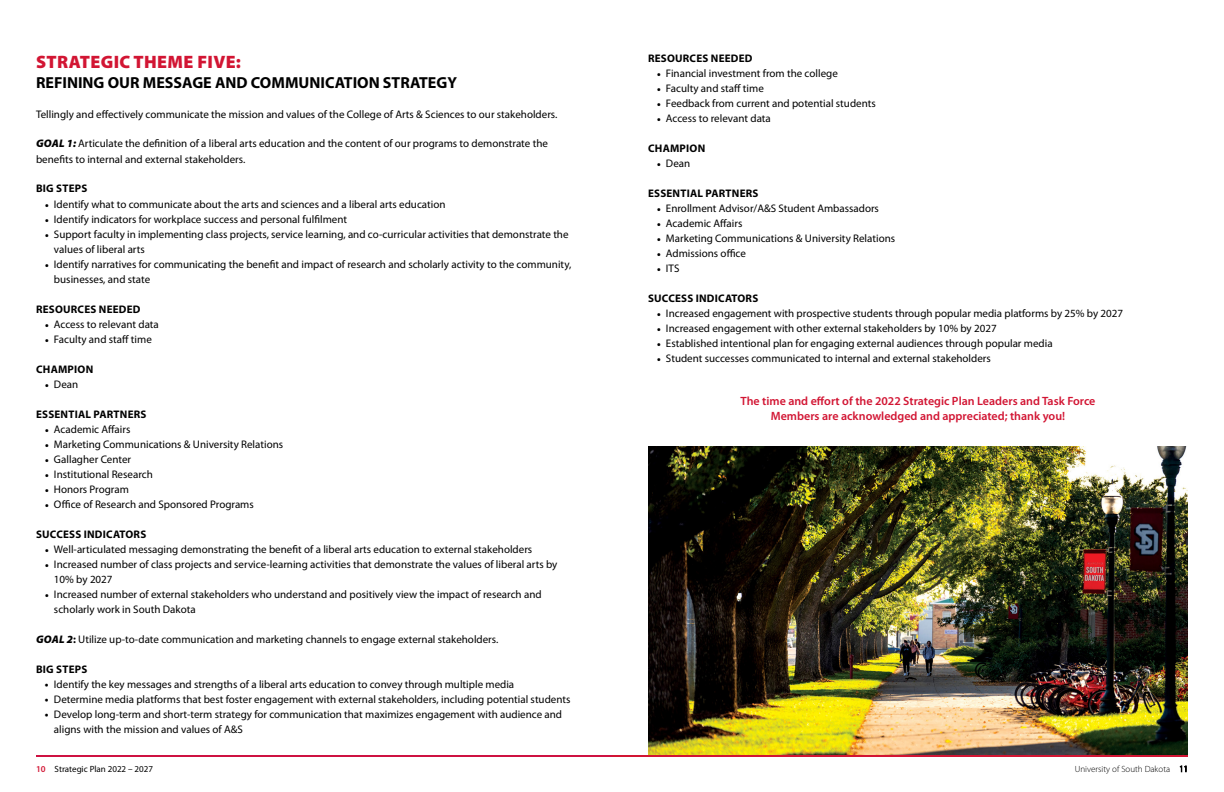
<style>
.page{position:relative;width:1224px;height:792px;background:#fff}
.page>*{position:absolute;margin:0;border:0;box-sizing:border-box;transform-origin:0 0}
.t1{font:900 18px "Myriad Pro";letter-spacing:.02em;color:#d21533}
.t2{font:700 16px "Myriad Pro";color:#000}
.t3{font:600 12px/15px "Myriad Pro";color:#d21533;text-align:center}
.t4{font:11px/15px "Myriad Pro";color:#000}
.t5{font:700 11px "Myriad Pro";letter-spacing:.02em;color:#000}
.t6{font:300 9px "Myriad Pro";color:#000}
.t7{font:9px "Myriad Pro";color:#000}
.s1{font-weight:900;font-style:italic}
.s2{font-family:"Minion Pro"}
.s3{font-weight:700}
.s4{font-weight:600;color:#d21533}
</style>
<div class="page">
<hr style="left:36px;top:755px;width:576px;height:2px;background:#ce1141">
<hr style="left:612px;top:755px;width:576px;height:2px;background:#d21533">
<img style="left:648px;top:447px;width:540px;height:308px">
<h2 class="t1" style="left:36px;top:49px;width:206px">STRATEGIC THEME FIVE:</h2>
<h2 class="t2" style="left:36px;top:72px;width:423px">REFINING OUR MESSAGE AND COMMUNICATION STRATEGY</h2>
<p class="t4" style="left:36px;top:106px;width:523px">Tellingly and effectively communicate the mission and values of the College of Arts &amp; Sciences to our stakeholders.</p>
<p class="t4" style="left:36px;top:136px;width:513px"><span class="s1">GOAL 1:</span> Articulate the definition of a liberal arts education and the content of our programs to demonstrate the benefits to internal and external stakeholders.</p>
<p class="t5" style="left:36px;top:182px;width:53px">BIG STEPS</p>
<p class="t4" style="left:45px;top:196px;width:402px"><span class="s2">•</span> Identify what to communicate about the arts and sciences and a liberal arts education</p>
<p class="t4" style="left:45px;top:211px;width:304px"><span class="s2">•</span> Identify indicators for workplace success and personal fulfilment</p>
<p class="t4" style="left:54px;top:226px;width:516px;text-indent:-9px"><span class="s2">•</span> Support faculty in implementing class projects, service learning, and co-curricular activities that demonstrate the values of liberal arts</p>
<p class="t4" style="left:54px;top:256px;width:519px;text-indent:-9px"><span class="s2">•</span> Identify narratives for communicating the benefit and impact of research and scholarly activity to the community, businesses, and state</p>
<p class="t5" style="left:36px;top:302px;width:106px">RESOURCES NEEDED</p>
<p class="t4" style="left:45px;top:316px;width:115px"><span class="s2">•</span> Access to relevant data</p>
<p class="t4" style="left:45px;top:331px;width:108px"><span class="s2">•</span> Faculty and staff time</p>
<p class="t5" style="left:36px;top:362px;width:59px">CHAMPION</p>
<p class="t4" style="left:45px;top:376px;width:35px"><span class="s2">•</span> Dean</p>
<p class="t5" style="left:36px;top:407px;width:112px">ESSENTIAL PARTNERS</p>
<p class="t4" style="left:45px;top:421px;width:87px"><span class="s2">•</span> Academic Affairs</p>
<p class="t4" style="left:45px;top:436px;width:240px"><span class="s2">•</span> Marketing Communications &amp; University Relations</p>
<p class="t4" style="left:45px;top:451px;width:88px"><span class="s2">•</span> Gallagher Center</p>
<p class="t4" style="left:45px;top:466px;width:109px"><span class="s2">•</span> Institutional Research</p>
<p class="t4" style="left:45px;top:481px;width:85px"><span class="s2">•</span> Honors Program</p>
<p class="t4" style="left:45px;top:496px;width:210px"><span class="s2">•</span> Office of Research and Sponsored Programs</p>
<p class="t5" style="left:36px;top:527px;width:112px">SUCCESS INDICATORS</p>
<p class="t4" style="left:45px;top:541px;width:489px"><span class="s2">•</span> Well-articulated messaging demonstrating the benefit of a liberal arts education to external stakeholders</p>
<p class="t4" style="left:54px;top:556px;width:505px;text-indent:-9px"><span class="s2">•</span> Increased number of class projects and service-learning activities that demonstrate the values of liberal arts by<br>10% by 2027</p>
<p class="t4" style="left:54px;top:586px;width:489px;text-indent:-9px"><span class="s2">•</span> Increased number of external stakeholders who understand and positively view the impact of research and scholarly work in South Dakota</p>
<p class="t4" style="left:36px;top:631px;width:464px"><span class="s1">GOAL 2</span><span class="s3">:</span> Utilize up-to-date communication and marketing channels to engage external stakeholders.</p>
<p class="t5" style="left:36px;top:662px;width:53px">BIG STEPS</p>
<p class="t4" style="left:45px;top:676px;width:471px"><span class="s3">•</span> Identify the key messages and strengths of a liberal arts education to convey through multiple media</p>
<p class="t4" style="left:45px;top:691px;width:527px"><span class="s3">•</span> Determine media platforms that best foster engagement with external stakeholders, including potential students</p>
<p class="t4" style="left:54px;top:706px;width:510px;text-indent:-9px"><span class="s3">•</span> Develop long-term and short-term strategy for communication that maximizes engagement with audience and aligns with the mission and values of A&amp;S</p>
<p class="t5" style="left:648px;top:51px;width:106px">RESOURCES NEEDED</p>
<p class="t4" style="left:657px;top:66px;width:182px"><span class="s2">•</span> Financial investment from the college</p>
<p class="t4" style="left:657px;top:81px;width:108px"><span class="s2">•</span> Faculty and staff time</p>
<p class="t4" style="left:657px;top:96px;width:220px"><span class="s2">•</span> Feedback from current and potential students</p>
<p class="t4" style="left:657px;top:111px;width:115px"><span class="s2">•</span> Access to relevant data</p>
<p class="t5" style="left:648px;top:141px;width:59px">CHAMPION</p>
<p class="t4" style="left:657px;top:156px;width:35px"><span class="s2">•</span> Dean</p>
<p class="t5" style="left:648px;top:186px;width:112px">ESSENTIAL PARTNERS</p>
<p class="t4" style="left:657px;top:201px;width:224px"><span class="s2">•</span> Enrollment Advisor/A&amp;S Student Ambassadors</p>
<p class="t4" style="left:657px;top:216px;width:87px"><span class="s2">•</span> Academic Affairs</p>
<p class="t4" style="left:657px;top:231px;width:240px"><span class="s2">•</span> Marketing Communications &amp; University Relations</p>
<p class="t4" style="left:657px;top:246px;width:91px"><span class="s2">•</span> Admissions office</p>
<p class="t4" style="left:657px;top:261px;width:24px"><span class="s2">•</span> ITS</p>
<p class="t5" style="left:648px;top:291px;width:112px">SUCCESS INDICATORS</p>
<p class="t4" style="left:657px;top:306px;width:468px"><span class="s2">•</span> Increased engagement with prospective students through popular media platforms by 25% by 2027</p>
<p class="t4" style="left:657px;top:321px;width:341px"><span class="s2">•</span> Increased engagement with other external stakeholders by 10% by 2027</p>
<p class="t4" style="left:657px;top:336px;width:397px"><span class="s2">•</span> Established intentional plan for engaging external audiences through popular media</p>
<p class="t4" style="left:657px;top:351px;width:335px"><span class="s2">•</span> Student successes communicated to internal and external stakeholders</p>
<p class="t3" style="left:740px;top:393px;width:357px">The time and effort of the 2022 Strategic Plan Leaders and Task Force<br>Members are acknowledged and appreciated; thank you!</p>
<p class="t7" style="left:36px;top:763px;width:119px"><span class="s4">10</span> Strategic Plan 2022 – 2027</p>
<p class="t6" style="left:1075px;top:763px;width:115px">University of South Dakota 11</p>
</div>
